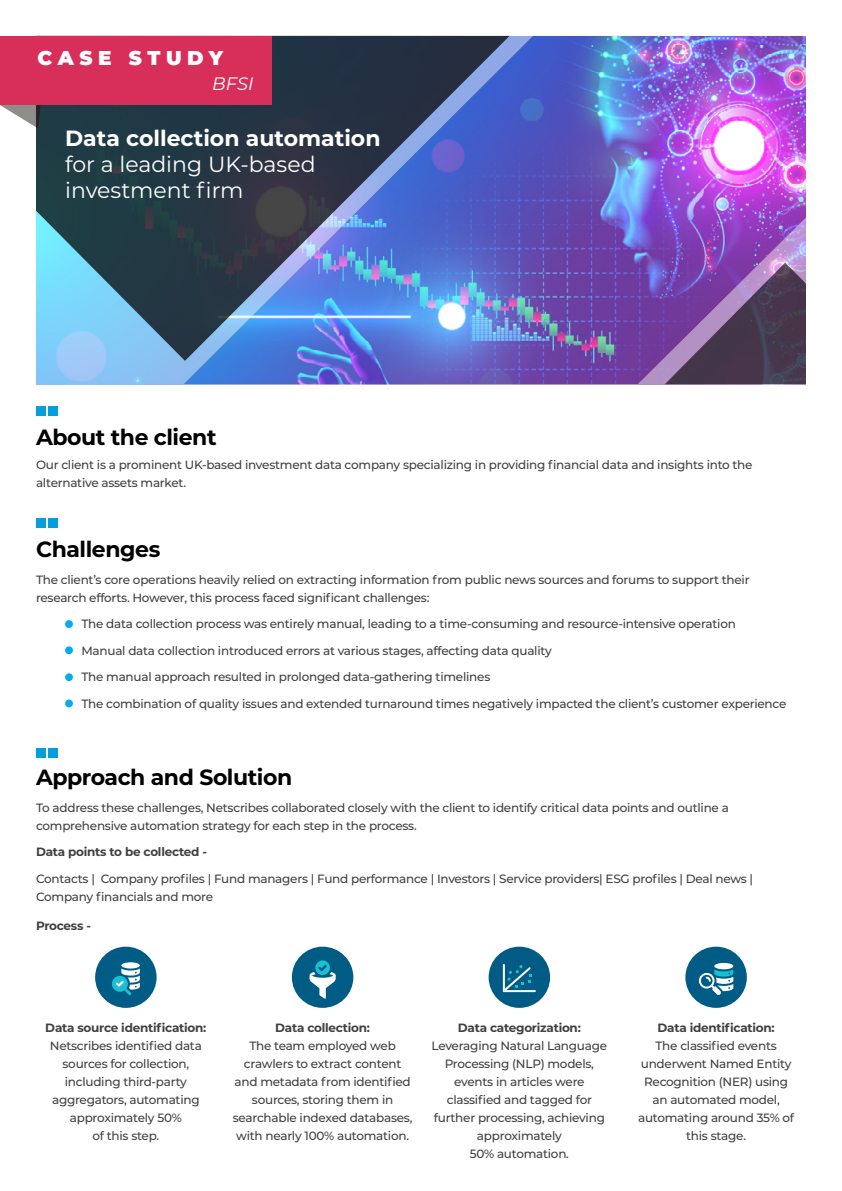
<style>
.page{position:relative;width:842px;height:1191px;background:#fff}
.page>*{position:absolute;margin:0;border:0;box-sizing:border-box;transform-origin:0 0}
.t1{font:700 22px "Montserrat";letter-spacing:-.02em;color:#000}
.t2{font:22px/26px "Montserrat";color:#fff}
.t3{font:700 22px "Montserrat";color:#fff}
.t4{font:900 20px "Montserrat";letter-spacing:.27em;color:#fff}
.t5{font:italic 18px "Montserrat";color:#fff}
.t6{font:500 12px/18px "Montserrat";letter-spacing:-.02em;color:#404040}
.t7{font:700 12px "Montserrat";letter-spacing:-.02em;color:#404040}
</style>
<div class="page">
<svg style="left:0;top:104px;width:36px;height:23px"></svg>
<div style="left:36px;top:518px;width:10px;height:10px;background:#049fdb"></div>
<div style="left:48px;top:518px;width:10px;height:10px;background:#049fdb"></div>
<div style="left:36px;top:747px;width:10px;height:10px;background:#049fdb"></div>
<div style="left:48px;top:747px;width:10px;height:10px;background:#049fdb"></div>
<div style="left:36px;top:406px;width:10px;height:10px;background:#049fdb"></div>
<div style="left:48px;top:406px;width:10px;height:10px;background:#049fdb"></div>
<svg style="left:36px;top:104px;width:147px;height:257px;background:#3e687a"></svg>
<div style="left:0;top:36px;width:271px;height:68px;background:#d72f5a"></div>
<div style="left:95px;top:946px;width:62px;height:62px;background:#005c85;border-radius:50%"></div>
<div style="left:489px;top:946px;width:61px;height:62px;background:#005c85;border-radius:50%"></div>
<div style="left:685px;top:946px;width:62px;height:62px;background:#005c85;border-radius:50%"></div>
<div style="left:292px;top:946px;width:61px;height:62px;background:#005c85;border-radius:50%"></div>
<img style="left:184px;top:36px;width:622px;height:348px">
<div style="left:65px;top:620px;width:8px;height:8px;background:#00aeef;border-radius:50%"></div>
<div style="left:65px;top:646px;width:8px;height:8px;background:#00aeef;border-radius:50%"></div>
<div style="left:65px;top:673px;width:8px;height:8px;background:#00aeef;border-radius:50%"></div>
<div style="left:65px;top:699px;width:8px;height:8px;background:#00aeef;border-radius:50%"></div>
<div style="left:714px;top:963px;width:19px;height:6px;background:#fff;border-radius:50%"></div>
<svg style="left:699px;top:969px;width:34px;height:26px"></svg>
<svg style="left:309px;top:960px;width:27px;height:39px"></svg>
<svg style="left:503px;top:964px;width:33px;height:28px"></svg>
<div style="left:121px;top:962px;width:19px;height:6px;background:#fff;border-radius:50%"></div>
<svg style="left:112px;top:968px;width:28px;height:28px"></svg>
<h2 class="t4" style="left:38px;top:42px;width:187px">CASE STUDY</h2>
<h3 class="t5" style="left:212px;top:71px;width:43px">BFSI</h3>
<h1 class="t3" style="left:65px;top:123px;width:317px">Data collection automation</h1>
<h1 class="t2" style="left:65px;top:151px;width:252px">for a leading UK-based investment firm</h1>
<h1 class="t1" style="left:36px;top:421px;width:182px">About the client</h1>
<p class="t6" style="left:36px;top:455px;width:718px">Our client is a prominent UK-based investment data company specializing in providing financial data and insights into the alternative assets market.</p>
<h1 class="t1" style="left:36px;top:533px;width:126px">Challenges</h1>
<p class="t6" style="left:36px;top:570px;width:715px">The client’s core operations heavily relied on extracting information from public news sources and forums to support their research efforts. However, this process faced significant challenges:</p>
<p class="t6" style="left:81px;top:614px;width:656px">The data collection process was entirely manual, leading to a time-consuming and resource-intensive operation</p>
<p class="t6" style="left:81px;top:641px;width:472px">Manual data collection introduced errors at various stages, affecting data quality</p>
<p class="t6" style="left:81px;top:667px;width:410px">The manual approach resulted in prolonged data-gathering timelines</p>
<p class="t6" style="left:81px;top:694px;width:706px">The combination of quality issues and extended turnaround times negatively impacted the client’s customer experience</p>
<h1 class="t1" style="left:36px;top:761px;width:258px">Approach and Solution</h1>
<p class="t6" style="left:36px;top:798px;width:694px">To address these challenges, Netscribes collaborated closely with the client to identify critical data points and outline a comprehensive automation strategy for each step in the process.</p>
<p class="t7" style="left:36px;top:843px;width:172px">Data points to be collected -</p>
<p class="t6" style="left:36px;top:869px;width:719px">Contacts | Company profiles | Fund managers | Fund performance | Investors | Service providers| ESG profiles | Deal news |<br>Company financials and more</p>
<p class="t7" style="left:36px;top:917px;width:57px">Process -</p>
<p class="t7" style="left:45px;top:1019px;width:163px">Data source identification:</p>
<p class="t6" style="left:50px;top:1036px;width:154px;text-align:center">Netscribes identified data sources for collection, including third-party aggregators, automating approximately 50%<br>of this step.</p>
<p class="t7" style="left:275px;top:1019px;width:96px">Data collection:</p>
<p class="t6" style="left:233px;top:1036px;width:181px;text-align:center">The team employed web crawlers to extract content and metadata from identified sources, storing them in searchable indexed databases, with nearly 100% automation.</p>
<p class="t7" style="left:458px;top:1019px;width:124px">Data categorization:</p>
<p class="t6" style="left:432px;top:1036px;width:177px;text-align:center">Leveraging Natural Language<br>Processing (NLP) models, events in articles were classified and tagged for further processing, achieving approximately<br>50% automation.</p>
<p class="t7" style="left:657px;top:1019px;width:119px">Data identification:</p>
<p class="t6" style="left:638px;top:1036px;width:158px;text-align:center">The classified events underwent Named Entity<br>Recognition (NER) using an automated model, automating around 35% of this stage.</p>
</div>
